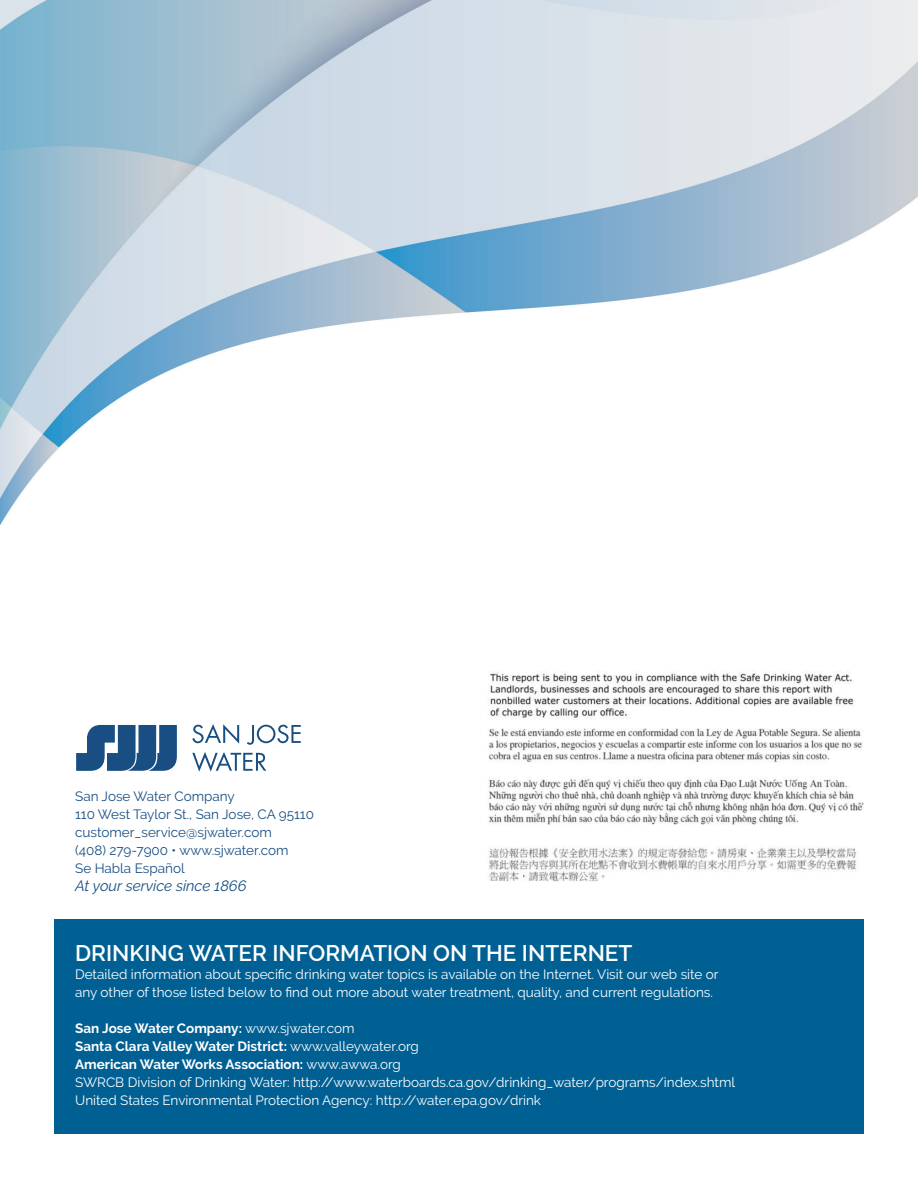
<style>
.page{position:relative;width:918px;height:1188px;background:#fff}
.page>*{position:absolute;margin:0;border:0;box-sizing:border-box;transform-origin:0 0}
.t1{font:600 22.5px "Raleway";color:#fff}
.t2{font:italic 15px "Raleway";color:#184e82}
.t3{font:13.5px/18px "Raleway";color:#fff}
.t4{font:700 13.5px "Raleway";color:#fff}
.t5{font:13.5px "Raleway";color:#184e82}
.s1{font-weight:400}
</style>
<div class="page">
<img style="left:0;top:0;width:918px;height:920px">
<div style="left:54px;top:920px;width:810px;height:214px;background:#006094"></div>
<svg style="left:76px;top:725px;width:101px;height:46px"></svg>
<svg style="left:192px;top:724px;width:47px;height:20px"></svg>
<svg style="left:247px;top:725px;width:54px;height:20px"></svg>
<svg style="left:192px;top:752px;width:74px;height:20px"></svg>
<img style="left:487px;top:729px;width:377px;height:160px">
<img style="left:487px;top:667px;width:377px;height:52px">
<p class="t5" style="left:75px;top:789px;width:161px">San Jose Water Company</p>
<p class="t5" style="left:75px;top:807px;width:240px">110 West Taylor St., San Jose, CA 95110</p>
<p class="t5" style="left:75px;top:825px;width:198px">customer_service@sjwater.com</p>
<p class="t5" style="left:75px;top:843px;width:215px">(408) 279-7900 • www.sjwater.com</p>
<p class="t5" style="left:75px;top:861px;width:111px">Se Habla Español</p>
<p class="t2" style="left:75px;top:877px;width:173px">At your service since 1866</p>
<p class="t1" style="left:75px;top:940px;width:559px">DRINKING WATER INFORMATION ON THE INTERNET</p>
<p class="t3" style="left:75px;top:965px;width:645px">Detailed information about specific drinking water topics is available on the Internet. Visit our web site or any other of those listed below to find out more about water treatment, quality, and current regulations.</p>
<p class="t4" style="left:75px;top:1021px;width:281px">San Jose Water Company: <span class="s1">www.sjwater.com</span></p>
<p class="t4" style="left:75px;top:1039px;width:345px">Santa Clara Valley Water District: <span class="s1">www.valleywater.org</span></p>
<p class="t4" style="left:75px;top:1057px;width:327px">American Water Works Association: <span class="s1">www.awwa.org</span></p>
<p class="t3" style="left:75px;top:1073px;width:661px">SWRCB Division of Drinking Water: http://www.waterboards.ca.gov/drinking_water/programs/index.shtml</p>
<p class="t3" style="left:75px;top:1091px;width:467px">United States Environmental Protection Agency: http://water.epa.gov/drink</p>
</div>
